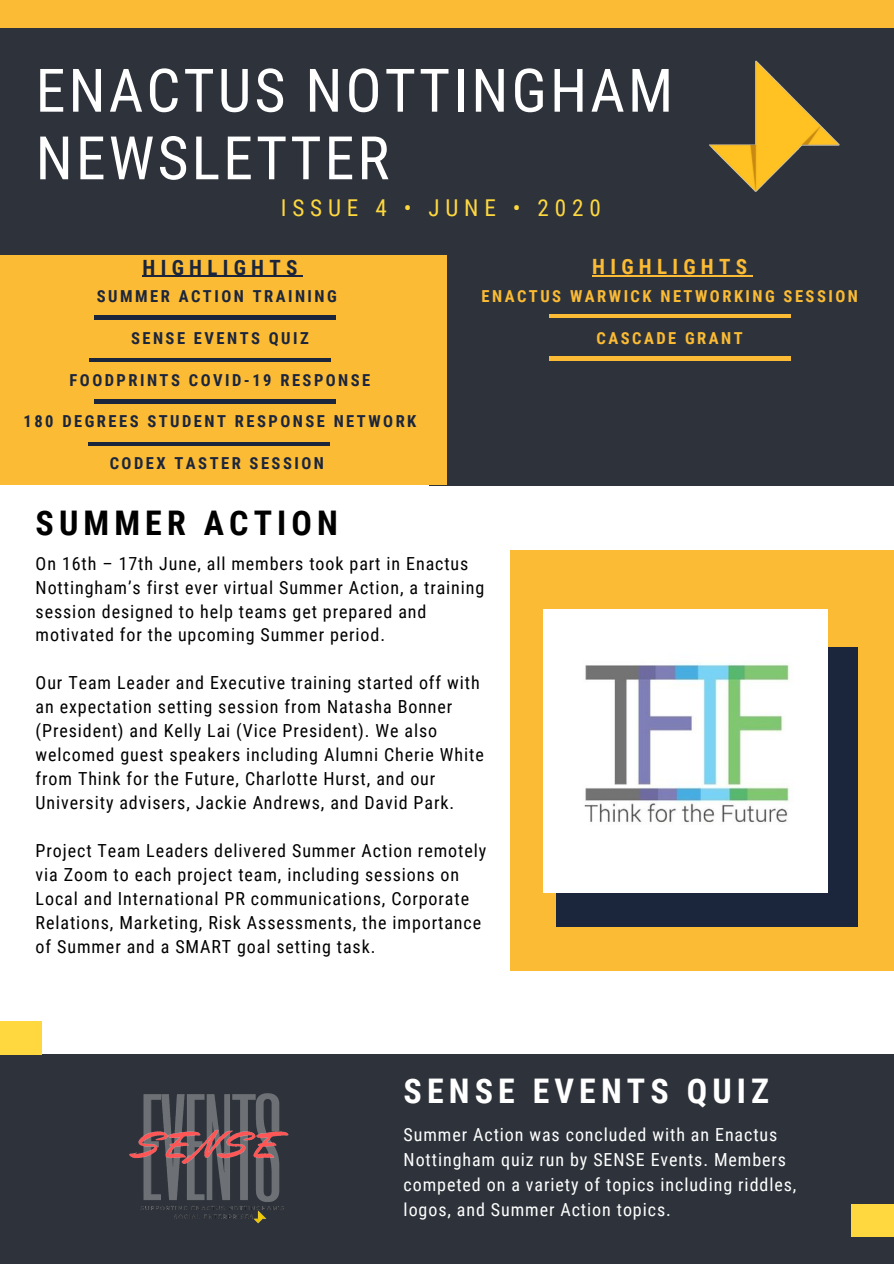
<style>
.page{position:relative;width:894px;height:1264px;background:#fff}
.page>*{position:absolute;margin:0;border:0;box-sizing:border-box;transform-origin:0 0}
.t1{font:60px/67.5px "Roboto Condensed";letter-spacing:.05em;color:#fff}
.t2{font:700 33.9px "Roboto Condensed";letter-spacing:.15em;color:#fff}
.t3{font:700 33.9px "Roboto Condensed";letter-spacing:.15em;color:#000}
.t4{font:23.25px "Roboto Condensed";letter-spacing:.25em;color:#ffd840}
.t5{font:700 21px "Roboto Condensed";letter-spacing:.25em;color:#1b253c}
.t6{font:700 21px "Roboto Condensed";letter-spacing:.25em;color:#fbbb34}
.t7{font:18px/24px "Roboto Condensed";letter-spacing:.05em;color:#000}
.t8{font:18px/25px "Roboto Condensed";letter-spacing:.05em;color:#fff}
.t9{font:700 16.5px "Roboto Condensed";letter-spacing:.15em;color:#1b253c}
.t10{font:700 16.5px "Roboto Condensed";letter-spacing:.15em;color:#fbbb34}
</style>
<div class="page">
<div style="left:0;top:28px;width:893px;height:227px;background:#2e333b"></div>
<div style="left:0;top:0;width:893px;height:27px;background:#fbbb34"></div>
<div style="left:429px;top:242px;width:464px;height:243px;background:#2e333b"></div>
<div style="left:0;top:255px;width:446px;height:230px;background:#fbbb34"></div>
<hr style="left:94px;top:316px;width:241px;height:3px;background:#1b253c">
<hr style="left:94px;top:400px;width:241px;height:3px;background:#1b253c">
<hr style="left:89px;top:442px;width:241px;height:3px;background:#1b253c">
<hr style="left:89px;top:358px;width:241px;height:3px;background:#1b253c">
<img style="left:709px;top:60px;width:131px;height:132px">
<div style="left:0;top:1054px;width:893px;height:209px;background:#2e333b"></div>
<hr style="left:548px;top:314px;width:241px;height:3px;background:#fbbb34">
<div style="left:851px;top:1203px;width:42px;height:33px;background:#ffd840"></div>
<div style="left:0;top:1021px;width:42px;height:33px;background:#ffd840"></div>
<div style="left:510px;top:550px;width:383px;height:420px;background:#fbbb34"></div>
<div style="left:556px;top:647px;width:301px;height:279px;background:#1b253c"></div>
<hr style="left:548px;top:356px;width:241px;height:4px;background:#fbbb34">
<img style="left:543px;top:609px;width:283px;height:283px">
<img style="left:129px;top:1093px;width:160px;height:131px">
<hr style="left:142px;top:276px;width:160px;height:1px;background:#1b253c">
<hr style="left:592px;top:275px;width:160px;height:1px;background:#fbbb34">
<h1 class="t1" style="left:36px;top:57px;width:639px">ENACTUS NOTTINGHAM<br>NEWSLETTER</h1>
<p class="t4" style="left:281px;top:194px;width:321px">ISSUE 4 • JUNE • 2020</p>
<p class="t5" style="left:142px;top:255px;width:156px">HIGHLIGHTS</p>
<p class="t9" style="left:97px;top:287px;width:241px">SUMMER ACTION TRAINING</p>
<p class="t9" style="left:131px;top:329px;width:179px">SENSE EVENTS QUIZ</p>
<p class="t9" style="left:69px;top:370px;width:302px">FOODPRINTS COVID-19 RESPONSE</p>
<p class="t9" style="left:24px;top:412px;width:394px">180 DEGREES STUDENT RESPONSE NETWORK</p>
<p class="t9" style="left:110px;top:454px;width:216px">CODEX TASTER SESSION</p>
<h2 class="t3" style="left:36px;top:503px;width:304px">SUMMER ACTION</h2>
<p class="t6" style="left:592px;top:255px;width:156px">HIGHLIGHTS</p>
<p class="t10" style="left:481px;top:287px;width:378px">ENACTUS WARWICK NETWORKING SESSION</p>
<p class="t10" style="left:596px;top:329px;width:148px">CASCADE GRANT</p>
<p class="t7" style="left:36px;top:551px;width:450px">On 16th – 17th June, all members took part in Enactus Nottingham’s first ever virtual Summer Action, a training session designed to help teams get prepared and motivated for the upcoming Summer period.</p>
<p class="t7" style="left:36px;top:671px;width:449px">Our Team Leader and Executive training started off with an expectation setting session from Natasha Bonner (President) and Kelly Lai (Vice President). We also welcomed guest speakers including Alumni Cherie White from Think for the Future, Charlotte Hurst, and our University advisers, Jackie Andrews, and David Park.</p>
<p class="t7" style="left:36px;top:839px;width:452px">Project Team Leaders delivered Summer Action remotely via Zoom to each project team, including sessions on Local and International PR communications, Corporate Relations, Marketing, Risk Assessments, the importance of Summer and a SMART goal setting task.</p>
<h2 class="t2" style="left:403px;top:1071px;width:367px">SENSE EVENTS QUIZ</h2>
<p class="t8" style="left:403px;top:1121px;width:394px">Summer Action was concluded with an Enactus Nottingham quiz run by SENSE Events. Members competed on a variety of topics including riddles, logos, and Summer Action topics.</p>
</div>
